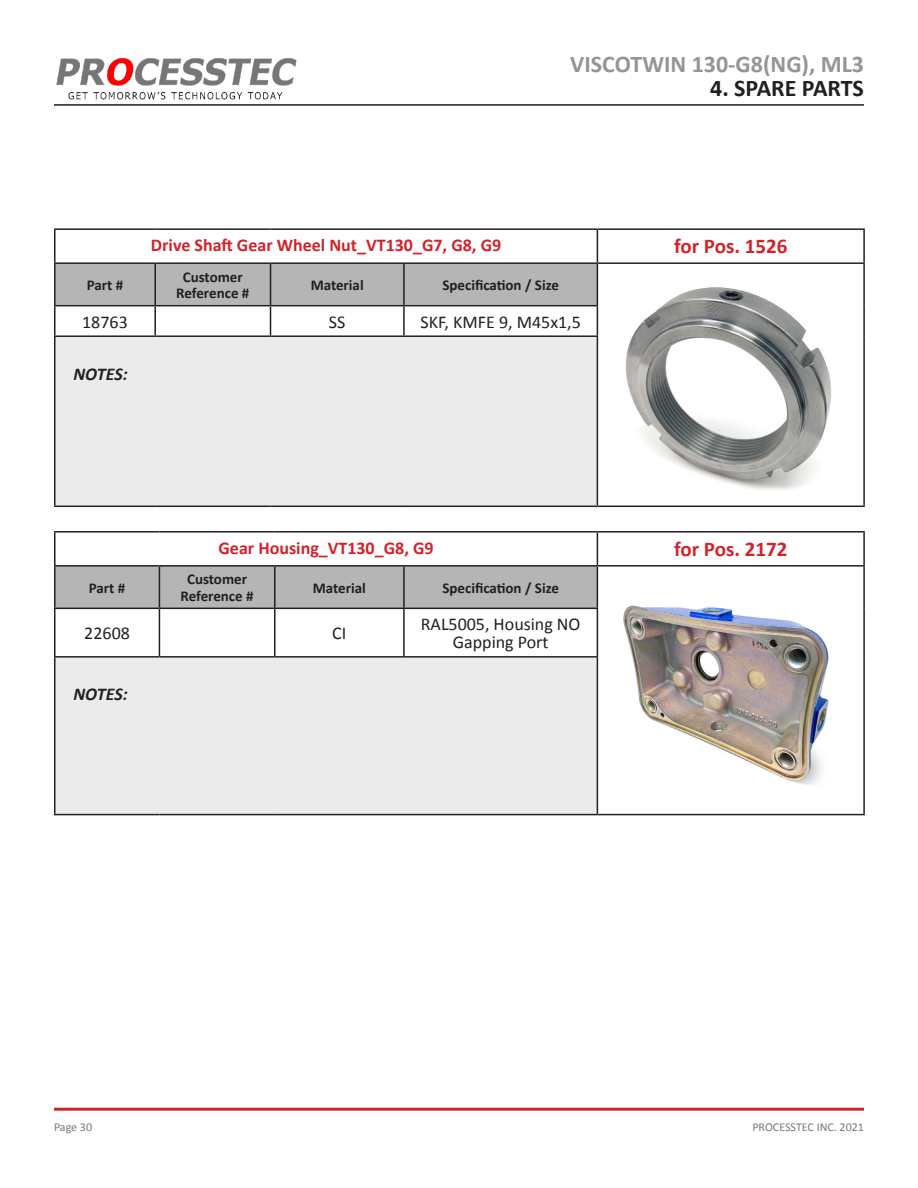
<style>
.page{position:relative;width:918px;height:1188px;background:#fff}
.page>*{position:absolute;margin:0;border:0;box-sizing:border-box;transform-origin:0 0}
.t1{font:700 24px "Calibri";color:#939598}
.t2{font:700 24px "Calibri";color:#231f20}
.t3{font:700 21px "Calibri";color:#d1232a}
.t4{font:700 18px "Calibri";color:#d1232a}
.t5{font:18px/18px "Calibri";color:#231f20;text-align:center}
.t6{font:italic 700 18px "Calibri";letter-spacing:-.005em;color:#231f20}
.t7{font:700 15px "Calibri";color:#231f20}
.t8{font:12px "Calibri";color:#787878}
</style>
<div class="page">
<hr style="left:54px;top:104px;width:810px;height:2px;background:#231f20">
<img style="left:56px;top:58px;width:241px;height:42px">
<hr style="left:54px;top:1108px;width:810px;height:3px;background:#d1232a">
<div style="left:55px;top:336px;width:542px;height:170px;background:#ebebeb"></div>
<hr style="left:54px;top:228px;width:101px;height:2px;background:#231f20">
<hr style="left:54px;top:230px;width:2px;height:32px;background:#231f20">
<hr style="left:155px;top:228px;width:116px;height:2px;background:#231f20">
<hr style="left:271px;top:228px;width:133px;height:2px;background:#231f20">
<hr style="left:404px;top:228px;width:193px;height:2px;background:#231f20">
<hr style="left:597px;top:228px;width:268px;height:2px;background:#231f20">
<hr style="left:597px;top:230px;width:1px;height:32px;background:#231f20">
<hr style="left:863px;top:230px;width:2px;height:32px;background:#231f20">
<hr style="left:54px;top:262px;width:101px;height:2px;background:#231f20">
<hr style="left:54px;top:264px;width:2px;height:41px;background:#231f20">
<hr style="left:155px;top:262px;width:116px;height:2px;background:#231f20">
<hr style="left:271px;top:262px;width:133px;height:2px;background:#231f20">
<hr style="left:404px;top:262px;width:193px;height:2px;background:#231f20">
<hr style="left:597px;top:262px;width:268px;height:2px;background:#231f20">
<hr style="left:863px;top:264px;width:2px;height:42px;background:#231f20">
<hr style="left:54px;top:305px;width:101px;height:1px;background:#231f20">
<hr style="left:54px;top:306px;width:2px;height:29px;background:#231f20">
<svg style="left:55px;top:263px;width:543px;height:72px"></svg>
<hr style="left:863px;top:306px;width:2px;height:30px;background:#231f20">
<hr style="left:54px;top:335px;width:101px;height:2px;background:#231f20">
<hr style="left:54px;top:337px;width:2px;height:169px;background:#231f20">
<hr style="left:155px;top:335px;width:116px;height:2px;background:#231f20">
<hr style="left:271px;top:335px;width:133px;height:2px;background:#231f20">
<hr style="left:404px;top:335px;width:194px;height:2px;background:#231f20">
<hr style="left:597px;top:337px;width:1px;height:169px;background:#231f20">
<hr style="left:863px;top:336px;width:2px;height:170px;background:#231f20">
<hr style="left:54px;top:506px;width:101px;height:1px;background:#231f20">
<hr style="left:155px;top:506px;width:116px;height:1px;background:#231f20">
<hr style="left:271px;top:506px;width:133px;height:1px;background:#231f20">
<hr style="left:404px;top:506px;width:193px;height:1px;background:#231f20">
<hr style="left:597px;top:506px;width:268px;height:1px;background:#231f20">
<img style="left:625px;top:287px;width:207px;height:203px">
<svg style="left:55px;top:567px;width:542px;height:89px"></svg>
<div style="left:55px;top:657px;width:542px;height:158px;background:#ebebeb"></div>
<hr style="left:54px;top:531px;width:105px;height:2px;background:#231f20">
<hr style="left:54px;top:533px;width:1px;height:32px;background:#231f20">
<hr style="left:159px;top:531px;width:116px;height:2px;background:#231f20">
<hr style="left:275px;top:531px;width:129px;height:2px;background:#231f20">
<hr style="left:404px;top:531px;width:193px;height:2px;background:#231f20">
<hr style="left:597px;top:531px;width:268px;height:2px;background:#231f20">
<hr style="left:597px;top:533px;width:1px;height:32px;background:#231f20">
<hr style="left:863px;top:533px;width:2px;height:32px;background:#231f20">
<hr style="left:54px;top:565px;width:105px;height:2px;background:#231f20">
<hr style="left:54px;top:567px;width:1px;height:41px;background:#231f20">
<hr style="left:159px;top:565px;width:116px;height:2px;background:#231f20">
<hr style="left:159px;top:567px;width:1px;height:41px;background:#231f20">
<hr style="left:275px;top:565px;width:129px;height:2px;background:#231f20">
<hr style="left:274px;top:567px;width:2px;height:41px;background:#231f20">
<hr style="left:404px;top:565px;width:193px;height:2px;background:#231f20">
<hr style="left:403px;top:567px;width:2px;height:41px;background:#231f20">
<hr style="left:597px;top:565px;width:268px;height:2px;background:#231f20">
<hr style="left:597px;top:567px;width:1px;height:41px;background:#231f20">
<hr style="left:863px;top:567px;width:2px;height:41px;background:#231f20">
<hr style="left:159px;top:609px;width:1px;height:47px;background:#231f20">
<hr style="left:274px;top:609px;width:2px;height:47px;background:#231f20">
<hr style="left:404px;top:608px;width:194px;height:1px;background:#231f20">
<hr style="left:597px;top:609px;width:1px;height:47px;background:#231f20">
<hr style="left:863px;top:608px;width:2px;height:49px;background:#231f20">
<hr style="left:54px;top:658px;width:1px;height:156px;background:#231f20">
<hr style="left:404px;top:656px;width:194px;height:2px;background:#231f20">
<hr style="left:597px;top:658px;width:1px;height:156px;background:#231f20">
<hr style="left:863px;top:657px;width:2px;height:157px;background:#231f20">
<hr style="left:54px;top:814px;width:105px;height:1px;background:#231f20">
<hr style="left:159px;top:814px;width:116px;height:1px;background:#231f20">
<hr style="left:275px;top:814px;width:129px;height:1px;background:#231f20">
<hr style="left:404px;top:814px;width:193px;height:1px;background:#231f20">
<hr style="left:597px;top:814px;width:268px;height:1px;background:#231f20">
<hr style="left:54px;top:608px;width:105px;height:1px;background:#231f20">
<hr style="left:54px;top:609px;width:1px;height:47px;background:#231f20">
<hr style="left:159px;top:608px;width:116px;height:1px;background:#231f20">
<hr style="left:275px;top:608px;width:129px;height:1px;background:#231f20">
<hr style="left:403px;top:609px;width:2px;height:47px;background:#231f20">
<hr style="left:54px;top:656px;width:105px;height:2px;background:#231f20">
<hr style="left:159px;top:656px;width:116px;height:2px;background:#231f20">
<hr style="left:275px;top:656px;width:129px;height:2px;background:#231f20">
<img style="left:623px;top:605px;width:206px;height:180px">
<h1 class="t1" style="left:570px;top:47px;width:295px">VISCOTWIN 130-G8(NG), ML3</h1>
<h1 class="t2" style="left:710px;top:71px;width:155px">4. SPARE PARTS</h1>
<p class="t7" style="left:87px;top:274px;width:38px">Part #</p>
<p class="t4" style="left:151px;top:232px;width:352px">Drive Shaft Gear Wheel Nut_VT130_G7, G8, G9</p>
<p class="t3" style="left:674px;top:232px;width:115px">for Pos. 1526</p>
<p class="t7" style="left:183px;top:266px;width:61px">Customer</p>
<p class="t7" style="left:176px;top:283px;width:75px">Reference #</p>
<p class="t7" style="left:311px;top:274px;width:55px">Material</p>
<p class="t7" style="left:442px;top:274px;width:118px">Specification / Size</p>
<p class="t5" style="left:82px;top:312px;width:47px">18763</p>
<p class="t5" style="left:329px;top:312px;width:18px">SS</p>
<p class="t5" style="left:420px;top:312px;width:162px">SKF, KMFE 9, M45x1,5</p>
<p class="t6" style="left:74px;top:361px;width:56px">NOTES:</p>
<p class="t7" style="left:89px;top:577px;width:38px">Part #</p>
<p class="t4" style="left:219px;top:535px;width:217px">Gear Housing_VT130_G8, G9</p>
<p class="t3" style="left:674px;top:534px;width:115px">for Pos. 2172</p>
<p class="t7" style="left:187px;top:569px;width:61px">Customer</p>
<p class="t7" style="left:181px;top:585px;width:75px">Reference #</p>
<p class="t7" style="left:313px;top:577px;width:55px">Material</p>
<p class="t7" style="left:442px;top:577px;width:118px">Specification / Size</p>
<p class="t5" style="left:84px;top:624px;width:47px">22608</p>
<p class="t5" style="left:332px;top:624px;width:16px">CI</p>
<p class="t5" style="left:421px;top:615px;width:161px">RAL5005, Housing NO<br>Gapping Port</p>
<p class="t6" style="left:74px;top:682px;width:56px">NOTES:</p>
<p class="t8" style="left:54px;top:1119px;width:40px">Page 30</p>
<p class="t8" style="left:752px;top:1119px;width:113px">PROCESSTEC INC. 2021</p>
</div>
